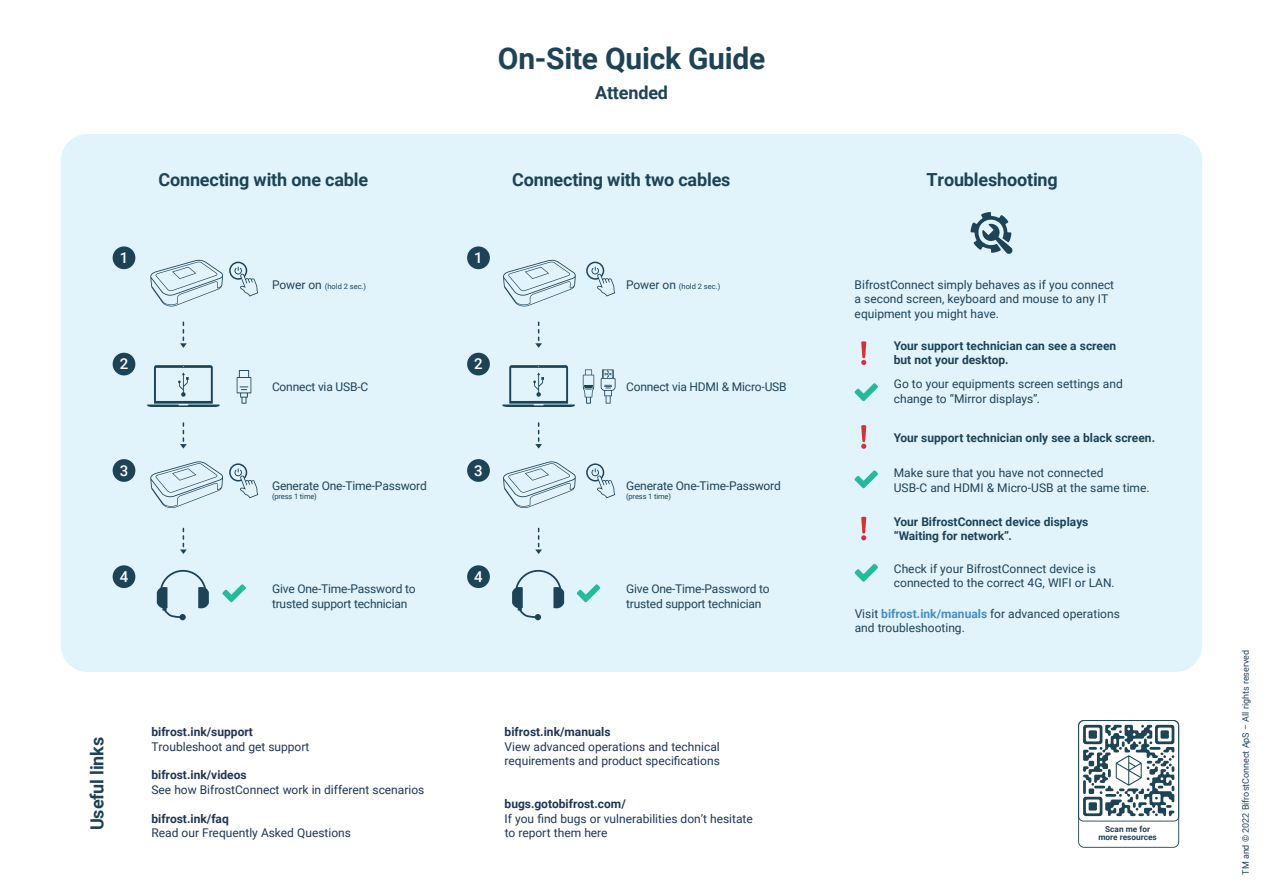
<style>
.page{position:relative;width:1263px;height:893px;background:#fff}
.page>*{position:absolute;margin:0;border:0;box-sizing:border-box;transform-origin:0 0}
.t1{font:700 30px "Roboto";letter-spacing:-.01em;color:#1d4357}
.t2{font:700 18px "Roboto";letter-spacing:-.01em;color:#1d4357}
.t3{font:500 15px "Roboto";color:#fff}
.t4{font:12px/14.4px "Roboto";color:#1d4357}
.t5{font:12px/14.4px "Roboto";color:#203555}
.t6{font:700 12px/14.4px "Roboto";color:#1d4357}
.t7{font:700 12px "Roboto";color:#203555}
.t8{font:9px "Roboto";color:#1d4357}
.t9{font:700 8.25px/8.1px "Roboto";color:#1d4357;text-align:center}
.t10{font:7.5px "Roboto";letter-spacing:-.015em;color:#1d4357}
.s1{font-size:12px}
.s2{font-weight:700;color:#448dcb}
</style>
<div class="page">
<div style="left:61px;top:134px;width:1141px;height:538px;background:#e1f4fc;border-radius:27px"></div>
<svg style="left:237px;top:370px;width:14px;height:34px"></svg>
<svg style="left:147px;top:365px;width:73px;height:42px"></svg>
<svg style="left:157px;top:570px;width:52px;height:50px"></svg>
<div style="left:113px;top:246px;width:22px;height:23px;background:#1d4357;border-radius:50%"></div>
<div style="left:113px;top:353px;width:22px;height:22px;background:#1d4357;border-radius:50%"></div>
<div style="left:113px;top:459px;width:22px;height:23px;background:#1d4357;border-radius:50%"></div>
<div style="left:113px;top:565px;width:22px;height:23px;background:#1d4357;border-radius:50%"></div>
<div style="left:467px;top:246px;width:23px;height:23px;background:#1d4357;border-radius:50%"></div>
<div style="left:467px;top:353px;width:23px;height:22px;background:#1d4357;border-radius:50%"></div>
<div style="left:467px;top:459px;width:23px;height:23px;background:#1d4357;border-radius:50%"></div>
<div style="left:467px;top:565px;width:23px;height:23px;background:#1d4357;border-radius:50%"></div>
<svg style="left:180px;top:422px;width:7px;height:27px"></svg>
<svg style="left:180px;top:528px;width:7px;height:26px"></svg>
<svg style="left:180px;top:322px;width:7px;height:26px"></svg>
<svg style="left:583px;top:369px;width:11px;height:35px"></svg>
<svg style="left:601px;top:369px;width:14px;height:35px"></svg>
<svg style="left:861px;top:341px;width:5px;height:24px"></svg>
<svg style="left:861px;top:425px;width:5px;height:24px"></svg>
<svg style="left:861px;top:517px;width:5px;height:23px"></svg>
<svg style="left:855px;top:564px;width:23px;height:18px"></svg>
<svg style="left:577px;top:584px;width:23px;height:18px"></svg>
<svg style="left:222px;top:584px;width:24px;height:18px"></svg>
<svg style="left:855px;top:470px;width:23px;height:18px"></svg>
<svg style="left:855px;top:383px;width:23px;height:18px"></svg>
<svg style="left:502px;top:365px;width:73px;height:42px"></svg>
<svg style="left:512px;top:570px;width:52px;height:50px"></svg>
<svg style="left:535px;top:422px;width:7px;height:27px"></svg>
<svg style="left:535px;top:528px;width:7px;height:26px"></svg>
<svg style="left:535px;top:322px;width:7px;height:26px"></svg>
<svg style="left:229px;top:262px;width:29px;height:35px"></svg>
<svg style="left:229px;top:463px;width:29px;height:35px"></svg>
<svg style="left:586px;top:262px;width:29px;height:35px"></svg>
<svg style="left:586px;top:463px;width:29px;height:35px"></svg>
<svg style="left:970px;top:212px;width:42px;height:42px"></svg>
<svg style="left:1078px;top:720px;width:101px;height:128px"></svg>
<svg style="left:150px;top:260px;width:73px;height:46px"></svg>
<svg style="left:150px;top:461px;width:73px;height:47px"></svg>
<svg style="left:503px;top:260px;width:73px;height:46px"></svg>
<svg style="left:503px;top:461px;width:73px;height:47px"></svg>
<h1 class="t1" style="left:498px;top:41px;width:269px">On-Site Quick Guide</h1>
<h2 class="t2" style="left:595px;top:82px;width:74px">Attended</h2>
<h2 class="t2" style="left:158px;top:170px;width:211px">Connecting with one cable</h2>
<h2 class="t2" style="left:512px;top:170px;width:220px">Connecting with two cables</h2>
<h2 class="t2" style="left:927px;top:170px;width:133px">Troubleshooting</h2>
<p class="t3" style="left:120px;top:249px;width:10px">1</p>
<p class="t3" style="left:474px;top:249px;width:10px">1</p>
<p class="t3" style="left:120px;top:356px;width:10px">2</p>
<p class="t3" style="left:120px;top:462px;width:10px">3</p>
<p class="t3" style="left:120px;top:568px;width:10px">4</p>
<p class="t10" style="left:272px;top:282px;width:96px"><span class="s1">Power on</span> (hold 2 sec.)</p>
<p class="t10" style="left:626px;top:282px;width:96px"><span class="s1">Power on</span> (hold 2 sec.)</p>
<p class="t3" style="left:474px;top:356px;width:10px">2</p>
<p class="t4" style="left:272px;top:380px;width:98px">Connect via USB-C</p>
<p class="t4" style="left:626px;top:380px;width:162px">Connect via HDMI &amp; Micro-USB</p>
<p class="t4" style="left:272px;top:479px;width:156px">Generate One-Time-Password</p>
<p class="t10" style="left:272px;top:492px;width:46px">(press 1 time)</p>
<p class="t4" style="left:272px;top:582px;width:145px">Give One-Time-Password to trusted support technician</p>
<p class="t3" style="left:474px;top:462px;width:10px">3</p>
<p class="t3" style="left:474px;top:568px;width:10px">4</p>
<p class="t4" style="left:626px;top:479px;width:156px">Generate One-Time-Password</p>
<p class="t10" style="left:626px;top:492px;width:46px">(press 1 time)</p>
<p class="t4" style="left:626px;top:582px;width:145px">Give One-Time-Password to trusted support technician</p>
<p class="t4" style="left:855px;top:277px;width:261px">BifrostConnect simply behaves as if you connect a second screen, keyboard and mouse to any IT equipment you might have.</p>
<p class="t6" style="left:894px;top:339px;width:224px">Your support technician can see a screen but not your desktop.</p>
<p class="t4" style="left:894px;top:377px;width:230px">Go to your equipments screen settings and change to “Mirror displays”.</p>
<p class="t6" style="left:894px;top:431px;width:263px">Your support technician only see a black screen.</p>
<p class="t4" style="left:894px;top:466px;width:257px">Make sure that you have not connected<br>USB-C and HDMI &amp; Micro-USB at the same time.</p>
<p class="t6" style="left:894px;top:514px;width:196px">Your BifrostConnect device displays “Waiting for network”.</p>
<p class="t4" style="left:894px;top:561px;width:222px">Check if your BifrostConnect device is connected to the correct 4G, WIFI or LAN.</p>
<p class="t4" style="left:855px;top:607px;width:267px">Visit <span class="s2">bifrost.ink/manuals</span> for advanced operations and troubleshooting.</p>
<h2 class="t2" style="left:87px;top:830px;width:95px;rotate:-90deg">Useful links</h2>
<p class="t7" style="left:151px;top:725px;width:103px">bifrost.ink/support</p>
<p class="t5" style="left:151px;top:739px;width:160px">Troubleshoot and get support</p>
<p class="t7" style="left:151px;top:768px;width:97px">bifrost.ink/videos</p>
<p class="t5" style="left:151px;top:783px;width:275px">See how BifrostConnect work in different scenarios</p>
<p class="t7" style="left:151px;top:811px;width:79px">bifrost.ink/faq</p>
<p class="t5" style="left:151px;top:826px;width:201px">Read our Frequently Asked Questions</p>
<p class="t7" style="left:505px;top:725px;width:107px">bifrost.ink/manuals</p>
<p class="t5" style="left:505px;top:739px;width:217px">View advanced operations and technical requirements and product specifications</p>
<p class="t7" style="left:505px;top:797px;width:123px">bugs.gotobifrost.com/</p>
<p class="t5" style="left:505px;top:811px;width:250px">If you find bugs or vulnerabilities don’t hesitate to report them here</p>
<p class="t9" style="left:1098px;top:825px;width:60px">Scan me for more resources</p>
<p class="t8" style="left:1240px;top:875px;width:227px;rotate:-90deg">TM and © 2022 BifrostConnect ApS – All rights reserved</p>
</div>
